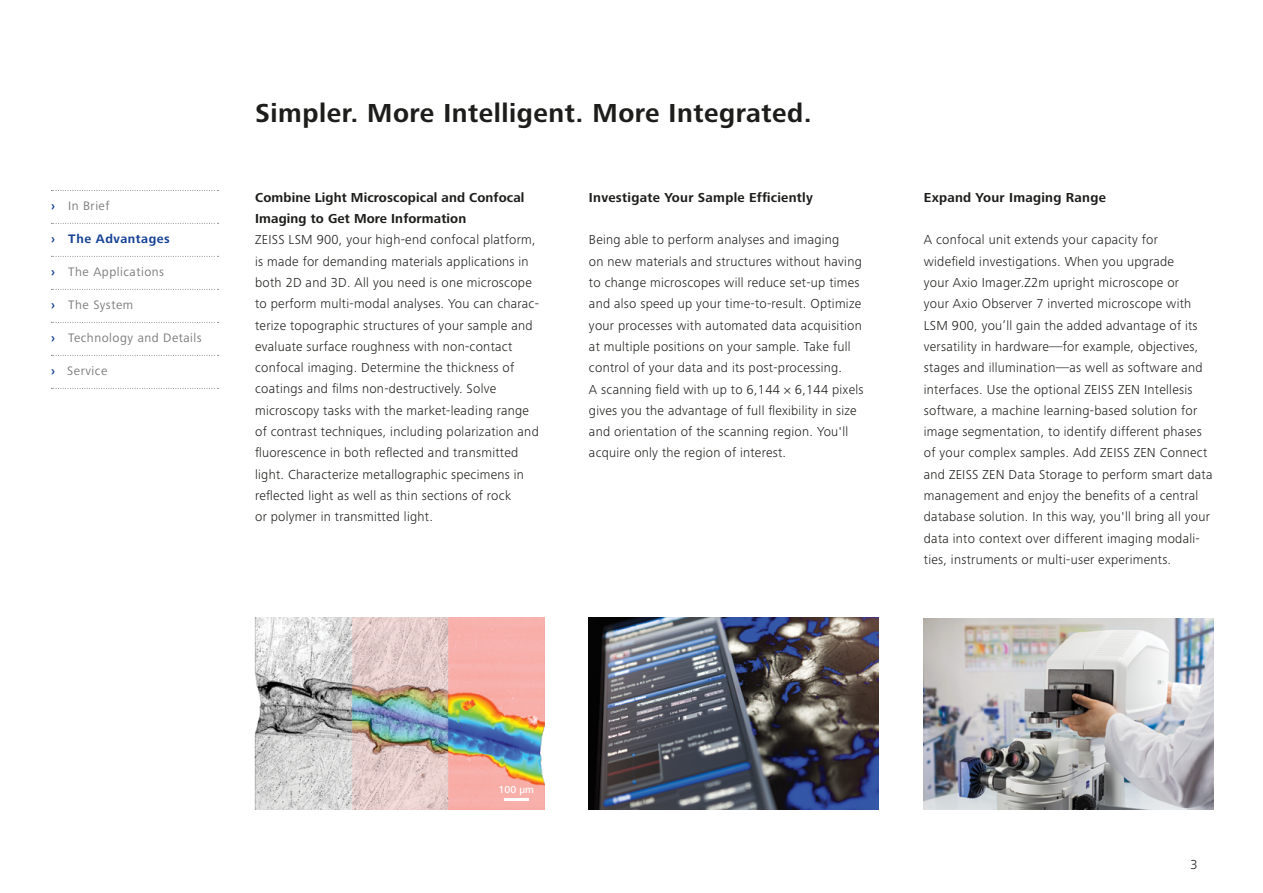
<style>
.page{position:relative;width:1263px;height:893px;background:#fff}
.page>*{position:absolute;margin:0;border:0;box-sizing:border-box;transform-origin:0 0}
.t1{font:700 27px "Zeiss Frutiger Next Pro";letter-spacing:.02em;color:#1d1d1b}
.t2{font:300 13.5px/21.3px "Zeiss Frutiger Next Pro";letter-spacing:.02em;color:#1d1d1b}
.t3{font:700 13.5px/21.3px "Zeiss Frutiger Next Pro";letter-spacing:.01em;color:#1d1d1b}
.t4{font:12.75px "Zeiss Frutiger Next Pro";letter-spacing:.04em;color:#7c7b7b}
.t5{font:700 12.75px "Zeiss Frutiger Next Pro";letter-spacing:.04em;color:#164194}
.t6{font:500 10.5px "Zeiss Frutiger Next Pro";color:#fff}
.s1{font-weight:700;color:#164194}
</style>
<div class="page">
<img style="left:254px;top:618px;width:290px;height:191px">
<hr style="left:504px;top:798px;width:25px;height:2px;background:#fff">
<img style="left:589px;top:618px;width:289px;height:191px">
<img style="left:924px;top:618px;width:289px;height:191px">
<svg style="left:51px;top:190px;width:168px;height:1px"></svg>
<svg style="left:51px;top:223px;width:168px;height:1px"></svg>
<svg style="left:51px;top:256px;width:168px;height:1px"></svg>
<svg style="left:51px;top:289px;width:168px;height:1px"></svg>
<svg style="left:51px;top:322px;width:168px;height:1px"></svg>
<svg style="left:51px;top:355px;width:168px;height:1px"></svg>
<svg style="left:51px;top:388px;width:168px;height:1px"></svg>
<p class="t4" style="left:51px;top:199px;width:60px"><span class="s1">›</span> In Brief</p>
<p class="t5" style="left:51px;top:232px;width:120px">› The Advantages</p>
<p class="t4" style="left:51px;top:265px;width:115px"><span class="s1">›</span> The Applications</p>
<p class="t4" style="left:51px;top:298px;width:84px"><span class="s1">›</span> The System</p>
<p class="t4" style="left:51px;top:331px;width:152px"><span class="s1">›</span> Technology and Details</p>
<p class="t4" style="left:51px;top:364px;width:58px"><span class="s1">›</span> Service</p>
<h1 class="t1" style="left:255px;top:97px;width:558px">Simpler. More Intelligent. More Integrated.</h1>
<p class="t3" style="left:255px;top:187px;width:271px">Combine Light Microscopical and Confocal<br>Imaging to Get More Information</p>
<p class="t2" style="left:255px;top:229px;width:285px">ZEISS LSM 900, your high-end confocal platform, is made for demanding materials applications in both 2D and 3D. All you need is one microscope to perform multi-modal analyses. You can charac&shy;terize topographic structures of your sample and evaluate surface roughness with non-contact confocal imaging. Determine the thickness of coatings and films non-destructively. Solve microscopy tasks with the market-leading range of contrast techniques, including polarization and fluorescence in both reflected and transmitted light. Characterize metallographic specimens in reflected light as well as thin sections of rock<br>or polymer in transmitted light.</p>
<p class="t3" style="left:589px;top:187px;width:225px">Investigate Your Sample Efficiently</p>
<p class="t2" style="left:589px;top:229px;width:276px">Being able to perform analyses and imaging<br>on new materials and structures without having to change microscopes will reduce set-up times and also speed up your time-to-result. Optimize your processes with automated data acquisition at multiple positions on your sample. Take full control of your data and its post-processing.<br>A scanning field with up to 6,144 × 6,144 pixels gives you the advantage of full flexibility in size and orientation of the scanning region. You'll acquire only the region of interest.</p>
<p class="t3" style="left:924px;top:187px;width:184px">Expand Your Imaging Range</p>
<p class="t2" style="left:924px;top:229px;width:290px">A confocal unit extends your capacity for widefield investigations. When you upgrade<br>your Axio Imager.Z2m upright microscope or<br>your Axio Observer 7 inverted microscope with LSM 900, you’ll gain the added advantage of its versatility in hardware—for example, objectives, stages and illumination—as well as software and interfaces. Use the optional ZEISS ZEN Intellesis software, a machine learning-based solution for image segmentation, to identify different phases of your complex samples. Add ZEISS ZEN Connect and ZEISS ZEN Data Storage to perform smart data management and enjoy the benefits of a central database solution. In this way, you'll bring all your data into context over different imaging modali&shy;ties, instruments or multi-user experiments.</p>
<p class="t6" style="left:498px;top:784px;width:37px">100 µm</p>
<p class="t2" style="left:1190px;top:853px;width:9px">3</p>
</div>
